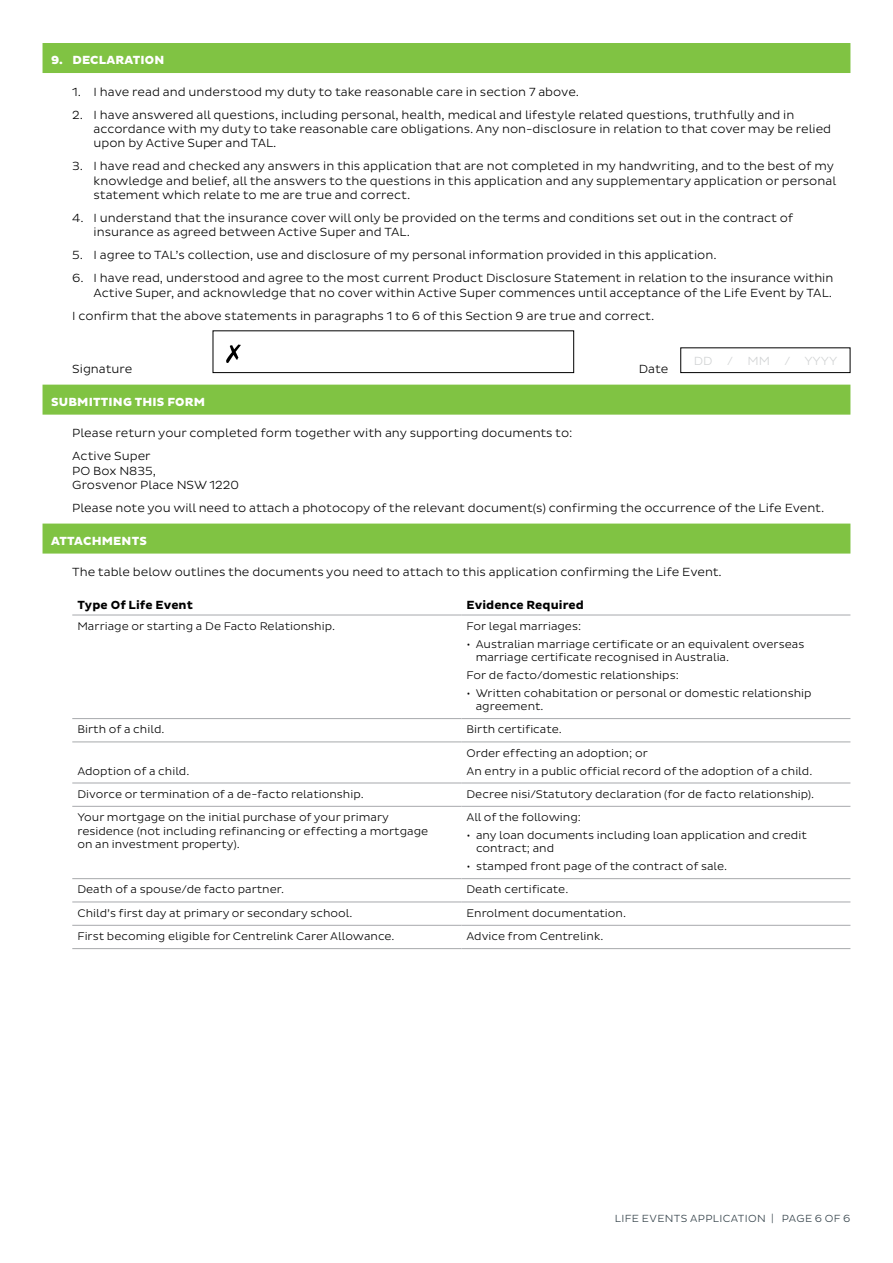
<style>
.page{position:relative;width:893px;height:1263px;background:#fff}
.page>*{position:absolute;margin:0;border:0;box-sizing:border-box;transform-origin:0 0}
.t1{font:300 12px/14.4px "Pluto Sans";color:#000}
.t2{font:800 12px "Pluto Sans";letter-spacing:.015em;color:#fff}
.t3{font:700 12px "Pluto Sans";letter-spacing:.005em;color:#000}
.t4{font:300 12px "Pluto Sans";color:#d1d3d4}
.t5{font:300 11.25px/13.5px "Pluto Sans";color:#000}
.t6{font:300 10.5px "Pluto Sans";letter-spacing:.035em;color:#303e46}
</style>
<div class="page">
<div style="left:43px;top:43px;width:807px;height:30px;background:#80c343"></div>
<div style="left:43px;top:385px;width:807px;height:30px;background:#80c343"></div>
<div style="left:43px;top:524px;width:807px;height:30px;background:#80c343"></div>
<svg style="left:226px;top:344px;width:15px;height:19px"></svg>
<div style="left:213px;top:330px;width:361px;height:43px;border:1px solid #000"></div>
<div style="left:680px;top:347px;width:170px;height:26px;border:1px solid #000"></div>
<hr style="left:72px;top:718px;width:389px;height:1px;background:#a7a9ac">
<hr style="left:461px;top:718px;width:389px;height:1px;background:#a7a9ac">
<hr style="left:72px;top:742px;width:389px;height:1px;background:#a7a9ac">
<hr style="left:461px;top:742px;width:389px;height:1px;background:#a7a9ac">
<hr style="left:72px;top:783px;width:389px;height:1px;background:#a7a9ac">
<hr style="left:461px;top:783px;width:389px;height:1px;background:#a7a9ac">
<hr style="left:72px;top:806px;width:389px;height:1px;background:#a7a9ac">
<hr style="left:461px;top:806px;width:389px;height:1px;background:#a7a9ac">
<hr style="left:72px;top:878px;width:389px;height:1px;background:#a7a9ac">
<hr style="left:461px;top:878px;width:389px;height:1px;background:#a7a9ac">
<hr style="left:72px;top:902px;width:389px;height:1px;background:#a7a9ac">
<hr style="left:461px;top:902px;width:389px;height:1px;background:#a7a9ac">
<hr style="left:72px;top:925px;width:389px;height:1px;background:#a7a9ac">
<hr style="left:461px;top:925px;width:389px;height:1px;background:#a7a9ac">
<hr style="left:72px;top:948px;width:389px;height:1px;background:#a7a9ac">
<hr style="left:461px;top:948px;width:389px;height:1px;background:#a7a9ac">
<hr style="left:72px;top:615px;width:389px;height:1px;background:#a7a9ac">
<hr style="left:461px;top:615px;width:389px;height:1px;background:#a7a9ac">
<p class="t2" style="left:51px;top:53px;width:115px">9. DECLARATION</p>
<p class="t1" style="left:72px;top:85px;width:508px">1. I have read and understood my duty to take reasonable care in section 7 above.</p>
<p class="t1" style="left:94px;top:107px;width:739px;text-indent:-21px">2. I have answered all questions, including personal, health, medical and lifestyle related questions, truthfully and in accordance with my duty to take reasonable care obligations. Any non-disclosure in relation to that cover may be relied upon by Active Super and TAL.</p>
<p class="t1" style="left:94px;top:159px;width:744px;text-indent:-21px">3. I have read and checked any answers in this application that are not completed in my handwriting, and to the best of my knowledge and belief, all the answers to the questions in this application and any supplementary application or personal statement which relate to me are true and correct.</p>
<p class="t1" style="left:94px;top:211px;width:701px;text-indent:-21px">4. I understand that the insurance cover will only be provided on the terms and conditions set out in the contract of insurance as agreed between Active Super and TAL.</p>
<p class="t1" style="left:72px;top:248px;width:646px">5. I agree to TAL’s collection, use and disclosure of my personal information provided in this application.</p>
<p class="t1" style="left:72px;top:271px;width:763px;text-align:right">6. I have read, understood and agree to the most current Product Disclosure Statement in relation to the insurance within<br>Active Super, and acknowledge that no cover within Active Super commences until acceptance of the Life Event by TAL.</p>
<p class="t1" style="left:72px;top:308px;width:583px">I confirm that the above statements in paragraphs 1 to 6 of this Section 9 are true and correct.</p>
<p class="t1" style="left:72px;top:362px;width:62px">Signature</p>
<p class="t1" style="left:639px;top:362px;width:31px">Date</p>
<p class="t4" style="left:694px;top:354px;width:145px">DD / MM / YYYY</p>
<p class="t2" style="left:51px;top:395px;width:156px">SUBMITTING THIS FORM</p>
<p class="t1" style="left:72px;top:422px;width:502px;line-height:23px">Please return your completed form together with any supporting documents to:<br>Active Super</p>
<p class="t1" style="left:72px;top:463px;width:168px">PO Box N835,<br>Grosvenor Place NSW 1220</p>
<p class="t1" style="left:72px;top:501px;width:753px">Please note you will need to attach a photocopy of the relevant document(s) confirming the occurrence of the Life Event.</p>
<p class="t2" style="left:51px;top:534px;width:97px">ATTACHMENTS</p>
<p class="t1" style="left:72px;top:565px;width:651px">The table below outlines the documents you need to attach to this application confirming the Life Event.</p>
<p class="t3" style="left:77px;top:598px;width:117px">Type Of Life Event</p>
<p class="t3" style="left:466px;top:598px;width:119px">Evidence Required</p>
<p class="t5" style="left:77px;top:619px;width:259px">Marriage or starting a De Facto Relationship.</p>
<p class="t5" style="left:466px;top:619px;width:116px">For legal marriages:</p>
<p class="t5" style="left:476px;top:637px;width:330px;text-indent:-9px">• Australian marriage certificate or an equivalent overseas marriage certificate recognised in Australia.</p>
<p class="t5" style="left:466px;top:668px;width:214px">For de facto/domestic relationships:</p>
<p class="t5" style="left:476px;top:686px;width:337px;text-indent:-9px">• Written cohabitation or personal or domestic relationship agreement.</p>
<p class="t5" style="left:77px;top:723px;width:89px">Birth of a child.</p>
<p class="t5" style="left:466px;top:723px;width:97px">Birth certificate.</p>
<p class="t5" style="left:77px;top:764px;width:114px">Adoption of a child.</p>
<p class="t5" style="left:466px;top:744px;width:347px;line-height:17.7px">Order effecting an adoption; or<br>An entry in a public official record of the adoption of a child.</p>
<p class="t5" style="left:77px;top:787px;width:288px">Divorce or termination of a de-facto relationship.</p>
<p class="t5" style="left:466px;top:787px;width:349px">Decree nisi/Statutory declaration (for de facto relationship).</p>
<p class="t5" style="left:77px;top:811px;width:352px">Your mortgage on the initial purchase of your primary residence (not including refinancing or effecting a mortgage on an investment property).</p>
<p class="t5" style="left:466px;top:811px;width:116px">All of the following:</p>
<p class="t5" style="left:476px;top:828px;width:332px;text-indent:-10px">• any loan documents including loan application and credit contract; and</p>
<p class="t5" style="left:466px;top:860px;width:262px">• stamped front page of the contract of sale.</p>
<p class="t5" style="left:77px;top:883px;width:208px">Death of a spouse/de facto partner.</p>
<p class="t5" style="left:466px;top:883px;width:103px">Death certificate.</p>
<p class="t5" style="left:77px;top:906px;width:277px">Child’s first day at primary or secondary school.</p>
<p class="t5" style="left:466px;top:906px;width:161px">Enrolment documentation.</p>
<p class="t5" style="left:77px;top:930px;width:319px">First becoming eligible for Centrelink Carer Allowance.</p>
<p class="t5" style="left:466px;top:930px;width:138px">Advice from Centrelink.</p>
<p class="t6" style="left:615px;top:1212px;width:237px">LIFE EVENTS APPLICATION | PAGE 6 OF 6</p>
</div>
